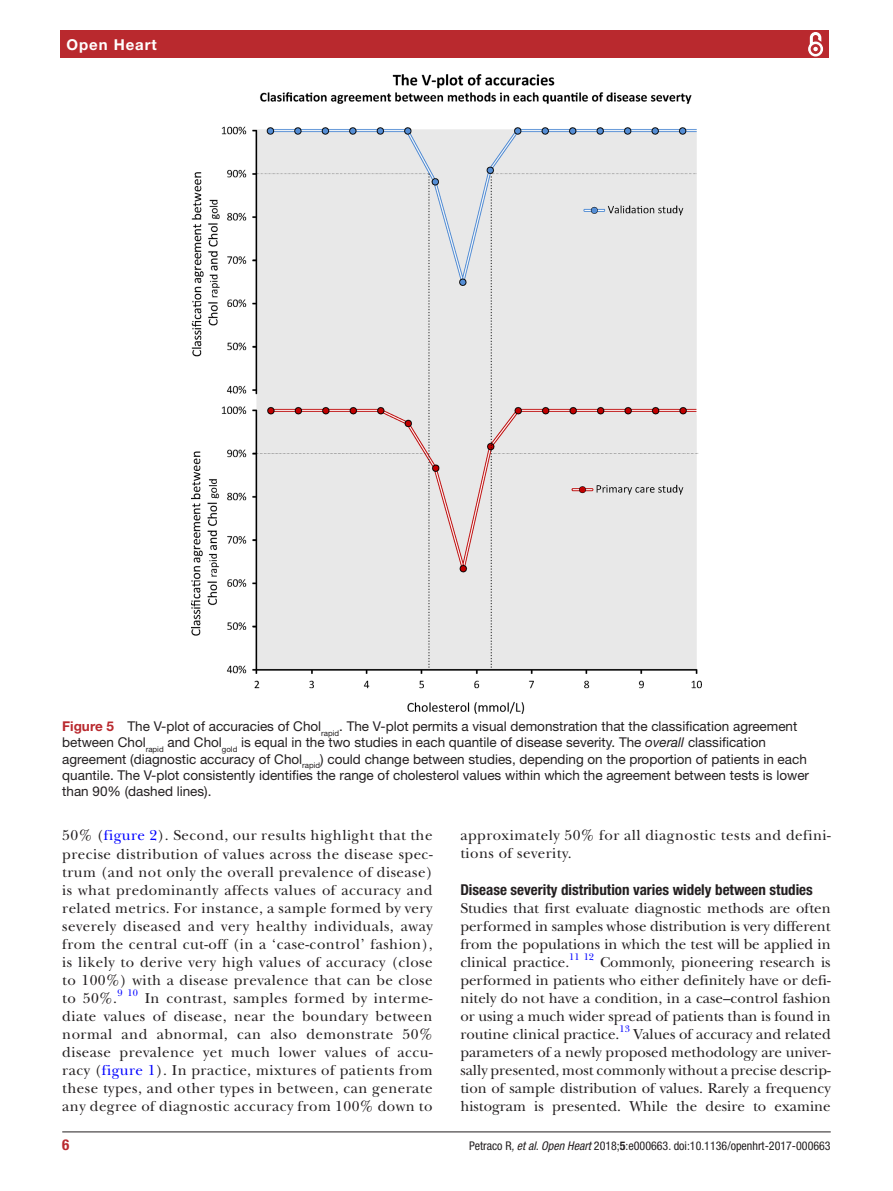
<style>
.page{position:relative;width:893px;height:1191px;background:#fff}
.page>*{position:absolute;margin:0;border:0;box-sizing:border-box;transform-origin:0 0}
.t1{font:15px/18px "New Baskerville";letter-spacing:.03em;color:#231f20;text-align:justify}
.t2{font:700 condensed 15px "Helvetica Neue LT Std";color:#231f20}
.t3{font:700 15px "Helvetica Neue LT Std";letter-spacing:.065em;color:#fff}
.t4{font:700 condensed 15px "Helvetica Neue LT Std";color:#b9292e}
.t5{font:13.5px/16.2px "Helvetica Neue LT Std";color:#231f20}
.t6{font:condensed 12px "Helvetica Neue LT Std";color:#231f20}
.t7{font:9.9px "New Baskerville";color:#00f}
.s1{font-weight:700;color:#b9292e}
.s2{font-style:italic}
.s3{color:#00f}
.s4{font-weight:700}
</style>
<div class="page">
<div style="left:61px;top:31px;width:768px;height:27px;background:#b9292e"></div>
<hr style="left:62px;top:1131px;width:769px;height:1px;background:#231f20">
<svg style="left:808px;top:32px;width:15px;height:25px"></svg>
<div style="left:812px;top:45px;width:7px;height:8px;border:1px solid #b9292e;border-radius:50%"></div>
<img style="left:191px;top:74px;width:510px;height:639px">
<p class="t3" style="left:66px;top:35px;width:92px">Open Heart</p>
<p class="t5" style="left:62px;top:718px;width:748px"><span class="s1">Figure 5</span> The V-plot of accuracies of Chol<sub>rapid</sub>. The V-plot permits a visual demonstration that the classification agreement between Chol<sub>rapid</sub> and Chol<sub>gold</sub> is equal in the two studies in each quantile of disease severity. The <span class="s2">overall</span> classification agreement (diagnostic accuracy of Chol<sub>rapid</sub>) could change between studies, depending on the proportion of patients in each quantile. The V-plot consistently identifies the range of cholesterol values within which the agreement between tests is lower than 90% (dashed lines).</p>
<p class="t1" style="left:62px;top:826px;width:372px">50% (<span class="s3">figure 2</span>). Second, our results highlight that the precise distribution of values across the disease spec&shy;trum (and not only the overall prevalence of disease) is what predominantly affects values of accuracy and related metrics. For instance, a sample formed by very severely diseased and very healthy individuals, away from the central cut-off (in a ‘case-control’ fashion), is likely to derive very high values of accuracy (close to 100%) with a disease prevalence that can be close to 50%.</p>
<p class="t7" style="left:118px;top:987px;width:22px">9 10</p>
<p class="t1" style="left:62px;top:989px;width:372px;text-indent:83px">In contrast, samples formed by interme&shy;diate values of disease, near the boundary between normal and abnormal, can also demonstrate 50% disease prevalence yet much lower values of accu&shy;racy (<span class="s3">figure 1</span>). In practice, mixtures of patients from these types, and other types in between, can generate any degree of diagnostic accuracy from 100% down to</p>
<p class="t1" style="left:460px;top:826px;width:372px">approximately 50% for all diagnostic tests and defini&shy;tions of severity.</p>
<p class="t2" style="left:460px;top:880px;width:354px">Disease severity distribution varies widely between studies</p>
<p class="t1" style="left:460px;top:899px;width:372px">Studies that first evaluate diagnostic methods are often performed in samples whose distribution is very different from the populations in which the test will be applied in clinical practice.<sup>11</sup> <sup>12</sup> Commonly, pioneering research is performed in patients who either definitely have or defi&shy;nitely do not have a condition, in a case–control fashion or using a much wider spread of patients than is found in routine clinical practice.</p>
<p class="t7" style="left:619px;top:1023px;width:12px">13</p>
<p class="t1" style="left:460px;top:1025px;width:372px;text-indent:173px">Values of accuracy and related parameters of a newly proposed methodology are univer&shy;sally presented, most commonly without a precise descrip&shy;tion of sample distribution of values. Rarely a frequency histogram is presented. While the desire to examine</p>
<p class="t4" style="left:62px;top:1135px;width:9px">6</p>
<p class="t6" style="left:469px;top:1139px;width:363px">Petraco R<span class="s2">, et al. Open Heart</span> 2018;<span class="s4">5</span>:e000663. doi:10.1136/openhrt-2017-000663</p>
</div>
